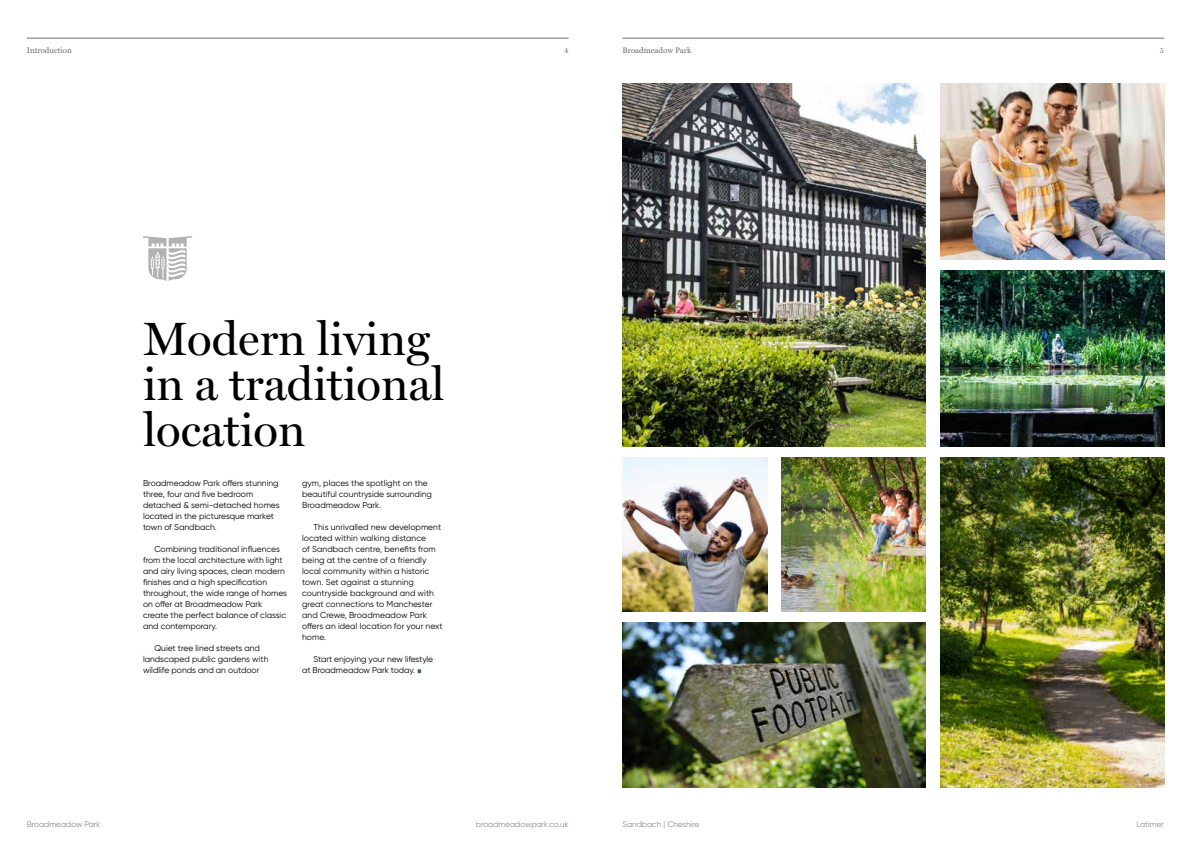
<style>
.page{position:relative;width:1191px;height:865px;background:#fff}
.page>*{position:absolute;margin:0;border:0;box-sizing:border-box;transform-origin:0 0}
.t1{font:47px/45.1px "Miller Display";color:#000}
.t2{font:8.5px/11px "Gilroy";color:#000}
.t3{font:300 8px "Gilroy";color:#706f6f}
.t4{font:8px "Miller Text Roman";color:#706f6f}
.t5{font:8px "Miller Display";color:#706f6f}
</style>
<div class="page">
<hr style="left:622px;top:38px;width:542px;height:1px;background:#706f6f">
<img style="left:622px;top:83px;width:304px;height:363px">
<img style="left:622px;top:622px;width:304px;height:165px">
<img style="left:622px;top:457px;width:145px;height:154px">
<img style="left:940px;top:457px;width:224px;height:330px">
<img style="left:940px;top:270px;width:224px;height:176px">
<img style="left:940px;top:83px;width:224px;height:176px">
<img style="left:781px;top:457px;width:145px;height:154px">
<hr style="left:27px;top:38px;width:541px;height:1px;background:#706f6f">
<svg style="left:143px;top:236px;width:49px;height:45px"></svg>
<svg style="left:417px;top:669px;width:4px;height:4px"></svg>
<p class="t4" style="left:27px;top:46px;width:46px">Introduction</p>
<p class="t5" style="left:564px;top:46px;width:6px">4</p>
<p class="t4" style="left:622px;top:46px;width:70px">Broadmeadow Park</p>
<p class="t5" style="left:1159px;top:46px;width:6px">5</p>
<h1 class="t1" style="left:143px;top:316px;width:303px">Modern living in a traditional location</h1>
<p class="t2" style="left:143px;top:477px;width:138px">Broadmeadow Park offers stunning three, four and five bedroom detached &amp; semi-detached homes located in the picturesque market town of Sandbach.</p>
<p class="t2" style="left:143px;top:543px;width:146px;text-indent:11px">Combining traditional influences from the local architecture with light and airy living spaces, clean modern finishes and a high specification throughout, the wide range of homes on offer at Broadmeadow Park create the perfect balance of classic and contemporary.</p>
<p class="t2" style="left:143px;top:642px;width:127px;text-indent:11px">Quiet tree lined streets and landscaped public gardens with wildlife ponds and an outdoor</p>
<p class="t2" style="left:302px;top:477px;width:131px">gym, places the spotlight on the beautiful countryside surrounding<br>Broadmeadow Park.</p>
<p class="t2" style="left:302px;top:521px;width:142px;text-indent:11px">This unrivalled new development located within walking distance<br>of Sandbach centre, benefits from being at the centre of a friendly local community within a historic town. Set against a stunning countryside background and with great connections to Manchester and Crewe, Broadmeadow Park offers an ideal location for your next home.</p>
<p class="t2" style="left:302px;top:653px;width:133px;text-indent:11px">Start enjoying your new lifestyle at Broadmeadow Park today.</p>
<p class="t3" style="left:27px;top:819px;width:75px">Broadmeadow Park</p>
<p class="t3" style="left:476px;top:819px;width:94px">broadmeadowpark.co.uk</p>
<p class="t3" style="left:622px;top:819px;width:78px">Sandbach | Cheshire</p>
<p class="t3" style="left:1136px;top:819px;width:29px">Latimer</p>
</div>
